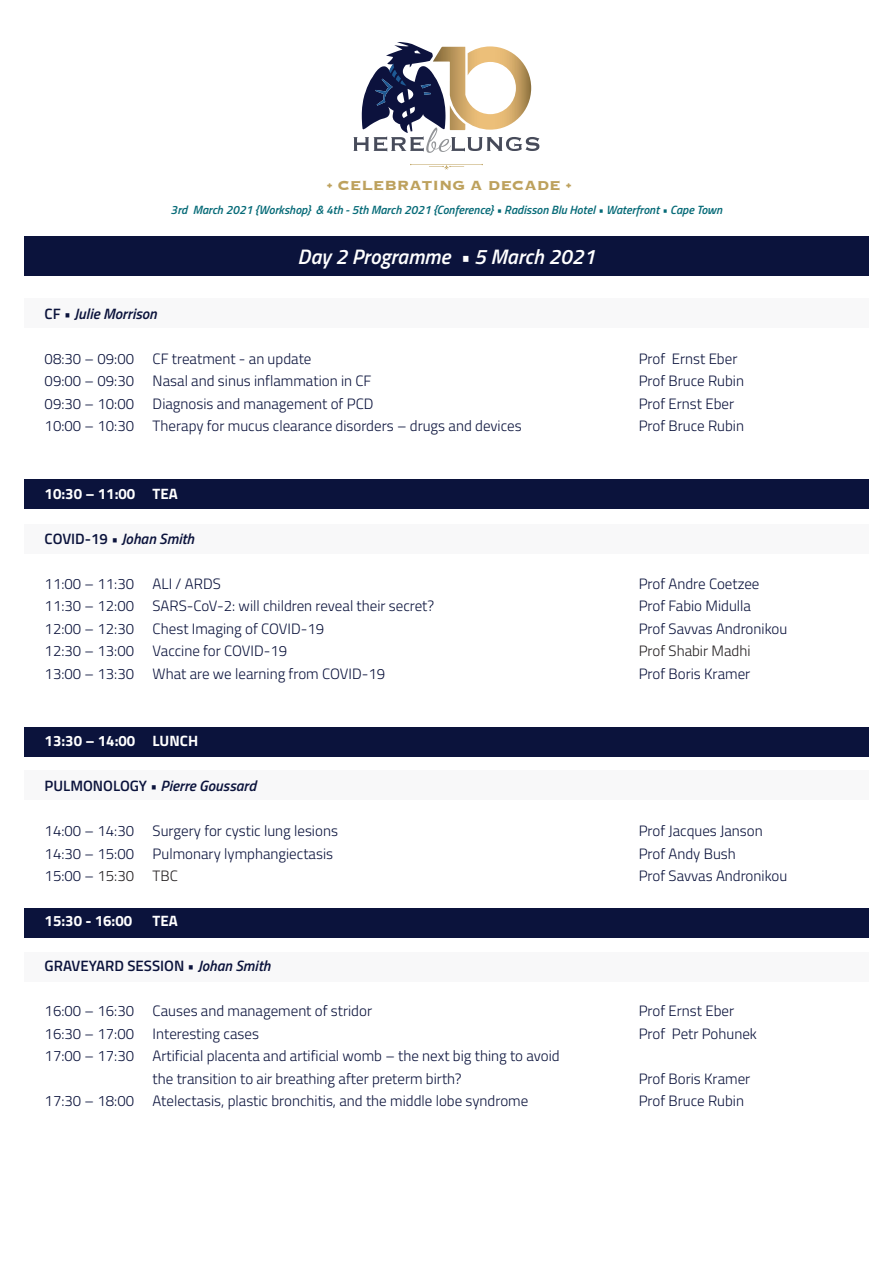
<style>
.page{position:relative;width:893px;height:1263px;background:#fff}
.page>*{position:absolute;margin:0;border:0;box-sizing:border-box;transform-origin:0 0}
.t1{font:italic 600 21px "Titillium Web";color:#fff}
.t2{font:700 17.25px "Copperplate";color:#bda15d}
.t3{font:300 15px "Titillium Web";color:#0b133c}
.t4{font:italic 600 15px "Titillium Web";color:#0b133c}
.t5{font:700 15px "Titillium Web";color:#fff}
.t6{font:300 15px "Titillium Web";color:#231f20}
.t7{font:600 15px "Titillium Web";color:#0b133c}
.t8{font:italic 600 12px "Titillium Web";color:#076b78}
.s1{font-style:normal}
.s2{color:#0b133c}
.s3{font-style:italic}
</style>
<div class="page">
<div style="left:24px;top:952px;width:845px;height:30px;background:#f8f8f9"></div>
<div style="left:24px;top:727px;width:845px;height:30px;background:#0b133c"></div>
<div style="left:24px;top:908px;width:845px;height:30px;background:#0b133c"></div>
<div style="left:24px;top:770px;width:845px;height:29px;background:#f8f8f9"></div>
<div style="left:24px;top:236px;width:845px;height:39px;background:#0b133c"></div>
<div style="left:24px;top:298px;width:845px;height:30px;background:#f8f8f9"></div>
<div style="left:24px;top:479px;width:845px;height:30px;background:#0b133c"></div>
<div style="left:24px;top:524px;width:845px;height:30px;background:#f8f8f9"></div>
<svg style="left:354px;top:42px;width:185px;height:111px"></svg>
<svg style="left:410px;top:164px;width:73px;height:5px"></svg>
<p class="t2" style="left:327px;top:174px;width:246px">• CELEBRATING A DECADE •</p>
<p class="t8" style="left:171px;top:200px;width:553px">3rd March 2021 {Workshop} &amp; 4th - 5th March 2021 {Conference} • Radisson Blu Hotel • Waterfront • Cape Town</p>
<p class="t1" style="left:298px;top:241px;width:299px">Day 2 Programme • 5 March 2021</p>
<p class="t4" style="left:45px;top:302px;width:114px"><span class="s1">CF •</span> Julie Morrison</p>
<p class="t3" style="left:45px;top:348px;width:268px">08:30 – 09:00 CF treatment - an update</p>
<p class="t3" style="left:639px;top:348px;width:100px">Prof Ernst Eber</p>
<p class="t3" style="left:45px;top:370px;width:328px">09:00 – 09:30 Nasal and sinus inflammation in CF</p>
<p class="t3" style="left:639px;top:370px;width:107px">Prof Bruce Rubin</p>
<p class="t3" style="left:45px;top:393px;width:330px">09:30 – 10:00 Diagnosis and management of PCD</p>
<p class="t3" style="left:639px;top:393px;width:97px">Prof Ernst Eber</p>
<p class="t3" style="left:45px;top:415px;width:478px">10:00 – 10:30 Therapy for mucus clearance disorders – drugs and devices</p>
<p class="t3" style="left:639px;top:415px;width:107px">Prof Bruce Rubin</p>
<p class="t5" style="left:45px;top:482px;width:135px">10:30 – 11:00 TEA</p>
<p class="t4" style="left:45px;top:527px;width:151px"><span class="s1">COVID-19 •</span> Johan Smith</p>
<p class="t3" style="left:45px;top:573px;width:178px">11:00 – 11:30 ALI / ARDS</p>
<p class="t3" style="left:639px;top:573px;width:122px">Prof Andre Coetzee</p>
<p class="t3" style="left:45px;top:595px;width:391px">11:30 – 12:00 SARS-CoV-2: will children reveal their secret?</p>
<p class="t3" style="left:639px;top:595px;width:114px">Prof Fabio Midulla</p>
<p class="t3" style="left:45px;top:618px;width:281px">12:00 – 12:30 Chest Imaging of COVID-19</p>
<p class="t3" style="left:639px;top:618px;width:150px">Prof Savvas Andronikou</p>
<p class="t3" style="left:45px;top:640px;width:244px">12:30 – 13:00 Vaccine for COVID-19</p>
<p class="t6" style="left:639px;top:640px;width:113px">Prof Shabir Madhi</p>
<p class="t3" style="left:45px;top:663px;width:342px">13:00 – 13:30 What are we learning from COVID-19</p>
<p class="t3" style="left:639px;top:663px;width:113px">Prof Boris Kramer</p>
<p class="t5" style="left:45px;top:730px;width:155px">13:30 – 14:00 LUNCH</p>
<p class="t4" style="left:45px;top:775px;width:213px"><span class="s1">PULMONOLOGY •</span> Pierre Goussard</p>
<p class="t3" style="left:45px;top:820px;width:295px">14:00 – 14:30 Surgery for cystic lung lesions</p>
<p class="t3" style="left:639px;top:820px;width:126px">Prof Jacques Janson</p>
<p class="t3" style="left:45px;top:843px;width:290px">14:30 – 15:00 Pulmonary lymphangiectasis</p>
<p class="t3" style="left:639px;top:843px;width:99px">Prof Andy Bush</p>
<p class="t6" style="left:45px;top:865px;width:135px"><span class="s2">15:00 –</span> 15:30 TBC</p>
<p class="t3" style="left:639px;top:865px;width:150px">Prof Savvas Andronikou</p>
<p class="t5" style="left:45px;top:910px;width:89px">15:30 - 16:00</p>
<p class="t5" style="left:153px;top:910px;width:27px">TEA</p>
<p class="t7" style="left:45px;top:955px;width:227px">GRAVEYARD SESSION • <span class="s3">Johan Smith</span></p>
<p class="t3" style="left:45px;top:1000px;width:329px">16:00 – 16:30 Causes and management of stridor</p>
<p class="t3" style="left:639px;top:1000px;width:97px">Prof Ernst Eber</p>
<p class="t3" style="left:45px;top:1023px;width:216px">16:30 – 17:00 Interesting cases</p>
<p class="t3" style="left:639px;top:1023px;width:120px">Prof Petr Pohunek</p>
<p class="t3" style="left:45px;top:1045px;width:517px">17:00 – 17:30 Artificial placenta and artificial womb – the next big thing to avoid</p>
<p class="t3" style="left:153px;top:1068px;width:310px">the transition to air breathing after preterm birth?</p>
<p class="t3" style="left:639px;top:1068px;width:113px">Prof Boris Kramer</p>
<p class="t3" style="left:45px;top:1090px;width:485px">17:30 – 18:00 Atelectasis, plastic bronchitis, and the middle lobe syndrome</p>
<p class="t3" style="left:639px;top:1090px;width:107px">Prof Bruce Rubin</p>
</div>
